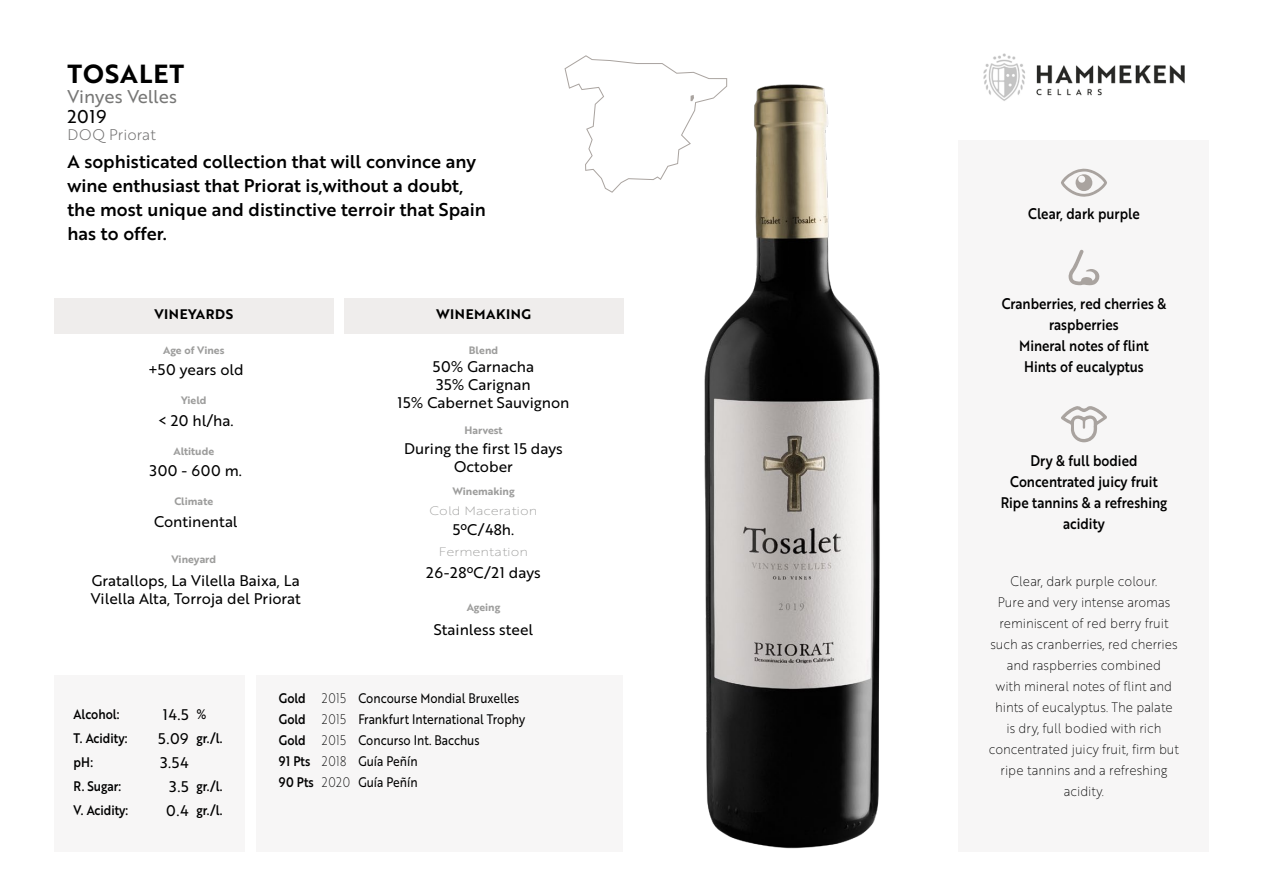
<style>
.page{position:relative;width:1263px;height:893px;background:#fff}
.page>*{position:absolute;margin:0;border:0;box-sizing:border-box;transform-origin:0 0}
.t1{font:25.5px "Brother 1816 Bold";letter-spacing:.04em;color:#000}
.t2{font:18px/24px "Brother 1816 Medium";color:#000}
.t3{font:18px "Brother 1816 Regular";color:#777776}
.t4{font:18px "Brother 1816 Regular";color:#000}
.t5{font:15px/18px "Brother 1816 Regular";color:#000;text-align:center}
.t6{font:15px/21px "Brother 1816 Medium";color:#000;text-align:center;scale:.88 1}
.t7{font:15px "Brother 1816 Light";letter-spacing:.005em;color:#706f6f}
.t8{font:13.5px/21px "Brother 1816 Thin";color:#000;text-align:center;scale:.92 1}
.t9{font:13.5px/21px "Brother 1816 Regular";color:#000;scale:.87 1}
.t10{font:13.5px/21px "Brother 1816 Medium";color:#000;scale:.88 1}
.t11{font:13.5px/21px "Brother 1816 Thin";letter-spacing:.04em;color:#000;scale:.87 1}
.t12{font:13.5px "Brother 1816 Bold";letter-spacing:.04em;color:#000}
.t13{font:12px "Brother 1816 Thin";color:#9d9d9c;scale:1.15 1}
.t14{font:10.5px "Brother 1816 Bold";color:#9d9d9c}
</style>
<div class="page">
<div style="left:958px;top:140px;width:251px;height:711px;background:#f7f6f6"></div>
<div style="left:257px;top:675px;width:366px;height:176px;background:#f7f6f6"></div>
<div style="left:54px;top:675px;width:190px;height:176px;background:#f7f6f6"></div>
<div style="left:344px;top:298px;width:279px;height:36px;background:#efedec"></div>
<div style="left:54px;top:298px;width:280px;height:36px;background:#efedec"></div>
<svg style="left:1061px;top:406px;width:46px;height:36px"></svg>
<svg style="left:1068px;top:250px;width:32px;height:35px"></svg>
<svg style="left:1061px;top:169px;width:46px;height:28px"></svg>
<img style="left:984px;top:53px;width:201px;height:48px">
<img style="left:623px;top:71px;width:361px;height:778px">
<svg style="left:564px;top:55px;width:163px;height:138px"></svg>
<h1 class="t1" style="left:67px;top:54px;width:118px">TOSALET</h1>
<h2 class="t3" style="left:67px;top:83px;width:111px">Vinyes Velles</h2>
<p class="t7" style="left:67px;top:123px;width:90px">DOQ Priorat</p>
<h2 class="t2" style="left:67px;top:149px;width:420px">A sophisticated collection that will convince any wine enthusiast that Priorat is,without a doubt, the most unique and distinctive terroir that Spain has to offer.</h2>
<h2 class="t4" style="left:67px;top:103px;width:40px">2019</h2>
<p class="t12" style="left:154px;top:304px;width:80px">VINEYARDS</p>
<p class="t12" style="left:436px;top:304px;width:97px">WINEMAKING</p>
<p class="t14" style="left:163px;top:342px;width:63px">Age of Vines</p>
<p class="t14" style="left:469px;top:342px;width:31px">Blend</p>
<p class="t5" style="left:148px;top:360px;width:97px">+50 years old</p>
<p class="t5" style="left:398px;top:357px;width:173px">50% Garnacha<br>35% Carignan<br>15% Cabernet Sauvignon</p>
<p class="t5" style="left:158px;top:411px;width:77px">&lt; 20 hl/ha.</p>
<p class="t5" style="left:404px;top:439px;width:160px">During the first 15 days<br>October</p>
<p class="t14" style="left:181px;top:393px;width:27px">Yield</p>
<p class="t14" style="left:464px;top:422px;width:40px">Harvest</p>
<p class="t14" style="left:173px;top:443px;width:42px">Altitude</p>
<p class="t5" style="left:150px;top:461px;width:93px">300 - 600 m.</p>
<p class="t14" style="left:174px;top:494px;width:40px">Climate</p>
<p class="t5" style="left:154px;top:512px;width:85px">Continental</p>
<p class="t14" style="left:171px;top:551px;width:46px">Vineyard</p>
<p class="t5" style="left:91px;top:571px;width:212px;text-align:left">Gratallops, La Vilella Baixa, La<br>Vilella Alta, Torroja del Priorat</p>
<p class="t14" style="left:452px;top:483px;width:64px">Winemaking</p>
<p class="t13" style="left:430px;top:502px;width:95px">Cold Maceration</p>
<p class="t13" style="left:439px;top:543px;width:79px">Fermentation</p>
<p class="t5" style="left:453px;top:520px;width:63px">5ºC/48h.</p>
<p class="t5" style="left:426px;top:563px;width:116px">26-28ºC/21 days</p>
<p class="t14" style="left:467px;top:599px;width:35px">Ageing</p>
<p class="t5" style="left:434px;top:620px;width:101px">Stainless steel</p>
<p class="t5" style="left:158px;top:702px;width:32px;line-height:23.9px">14.5<br>5.09</p>
<p class="t10" style="left:74px;top:704px;width:53px">Alcohol:</p>
<p class="t10" style="left:197px;top:704px;width:13px">%</p>
<p class="t10" style="left:74px;top:727px;width:63px">T. Acidity:</p>
<p class="t10" style="left:197px;top:727px;width:31px">gr./l.</p>
<p class="t10" style="left:74px;top:750px;width:56px;line-height:23.9px">pH:<br>R. Sugar:</p>
<p class="t5" style="left:160px;top:750px;width:30px;line-height:23.9px;text-align:right">3.54<br>3.5</p>
<p class="t10" style="left:197px;top:775px;width:31px">gr./l.</p>
<p class="t10" style="left:74px;top:799px;width:64px">V. Acidity:</p>
<p class="t10" style="left:197px;top:799px;width:31px">gr./l.</p>
<p class="t5" style="left:166px;top:801px;width:24px">0.4</p>
<p class="t10" style="left:279px;top:687px;width:41px">Gold<br>Gold<br>Gold<br>91 Pts<br>90 Pts</p>
<p class="t9" style="left:358px;top:687px;width:193px">Concourse Mondial Bruxelles<br>Frankfurt International Trophy<br>Concurso Int. Bacchus<br>Guía Peñín<br>Guía Peñín</p>
<p class="t11" style="left:322px;top:687px;width:34px">2015<br>2015<br>2015<br>2018<br>2020</p>
<p class="t6" style="left:1028px;top:203px;width:128px">Clear, dark purple</p>
<p class="t6" style="left:1002px;top:293px;width:188px">Cranberries, red cherries &amp; raspberries<br>Mineral notes of flint<br>Hints of eucalyptus</p>
<p class="t6" style="left:1001px;top:450px;width:191px">Dry &amp; full bodied<br>Concentrated juicy fruit<br>Ripe tannins &amp; a refreshing acidity</p>
<p class="t8" style="left:989px;top:570px;width:208px">Clear, dark purple colour.<br>Pure and very intense aromas reminiscent of red berry fruit such as cranberries, red cherries and raspberries combined<br>with mineral notes of flint and hints of eucalyptus. The palate<br>is dry, full bodied with rich concentrated juicy fruit, firm but ripe tannins and a refreshing acidity.</p>
</div>
